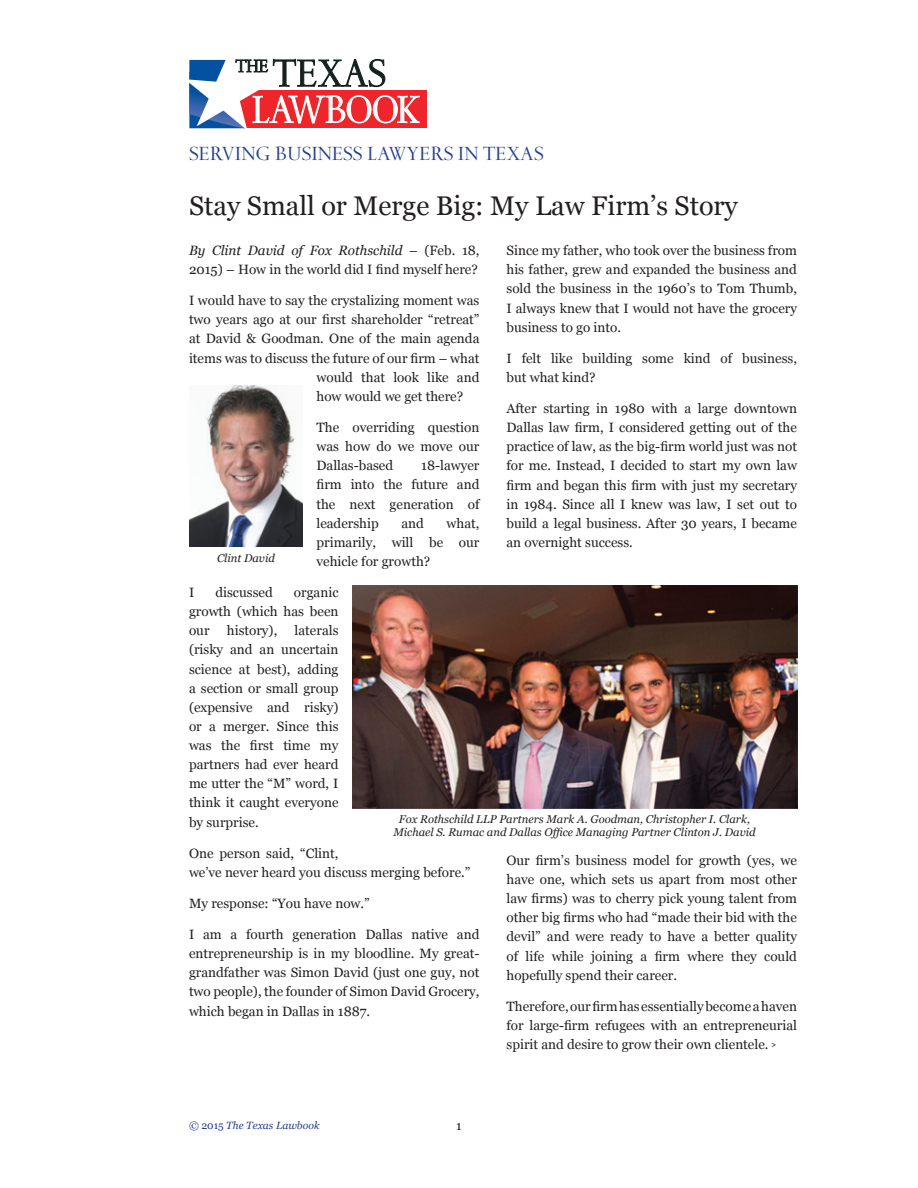
<style>
.page{position:relative;width:918px;height:1188px;background:#fff}
.page>*{position:absolute;margin:0;border:0;box-sizing:border-box;transform-origin:0 0}
.t1{font:27px "Georgia";color:#231f20}
.t2{font:22.5px "Spectrum MT Std";color:#253f8e}
.t3{font:13.5px/19.2px "Georgia";color:#231f20;text-align:justify}
.t4{font:12.75px "Georgia";color:#231f20}
.t5{font:italic 11.25px/12.8px "Georgia";color:#231f20;text-align:center}
.t6{font:italic 10.5px "Georgia";color:#253f8e}
.s1{font-style:italic}
.s2{font-weight:700;font-size:7.5px}
.s3{font-style:normal}
</style>
<div class="page">
<div style="left:232px;top:90px;width:195px;height:38px;background:#ee252b"></div>
<svg style="left:189px;top:58px;width:230px;height:71px"></svg>
<img style="left:189px;top:386px;width:114px;height:160px">
<img style="left:352px;top:585px;width:445px;height:223px">
<h2 class="t2" style="left:189px;top:142px;width:356px">SERVING BUSINESS LAWYERS IN TEXAS</h2>
<h1 class="t1" style="left:189px;top:186px;width:550px">Stay Small or Merge Big: My Law Firm’s Story</h1>
<p class="t3" style="left:189px;top:240px;width:292px"><span class="s1">By Clint David of Fox Rothschild</span> – (Feb. 18,<br>2015) – How in the world did I find myself here?</p>
<p class="t3" style="left:189px;top:290px;width:292px">I would have to say the crystalizing moment was</p>
<p class="t3" style="left:189px;top:310px;width:292px">two years ago at our first shareholder “retreat”</p>
<p class="t3" style="left:189px;top:329px;width:292px">at David &amp; Goodman. One of the main agenda</p>
<p class="t3" style="left:189px;top:348px;width:292px">items was to discuss the future of our firm – what</p>
<p class="t3" style="left:316px;top:367px;width:165px">would that look like and</p>
<p class="t3" style="left:316px;top:386px;width:148px">how would we get there?</p>
<p class="t3" style="left:316px;top:417px;width:165px">The overriding question was how do we move our Dallas-based</p>
<p class="t3" style="left:507px;top:240px;width:292px">Since my father, who took over the business from his father, grew and expanded the business and sold the business in the 1960’s to Tom Thumb, I always knew that I would not have the grocery business to go into.</p>
<p class="t3" style="left:507px;top:348px;width:292px">I felt like building some kind of business, but what kind?</p>
<p class="t3" style="left:507px;top:398px;width:292px">After starting in 1980 with a large downtown Dallas law firm, I considered getting out of the practice of law, as the big-firm world just was not for me. Instead, I decided to start my own law firm and began this firm with just my secretary in 1984. Since all I knew was law, I set out to build a legal business. After 30 years, I became an overnight success.</p>
<p class="t3" style="left:316px;top:455px;width:165px;text-indent:105px">18-lawyer firm into the future and the next generation of leadership</p>
<p class="t3" style="left:316px;top:513px;width:165px;text-indent:130px">what, primarily, will be our vehicle for growth?</p>
<p class="t3" style="left:401px;top:513px;width:24px">and</p>
<p class="t5" style="left:217px;top:551px;width:59px">Clint David</p>
<p class="t3" style="left:189px;top:582px;width:7px">I</p>
<p class="t3" style="left:215px;top:582px;width:59px">discussed</p>
<p class="t3" style="left:189px;top:582px;width:151px;text-indent:105px">organic growth (which has been our</p>
<p class="t3" style="left:189px;top:620px;width:151px;text-indent:106px">laterals (risky and an uncertain science at best), adding a section or small group (expensive and risky) or a merger. Since this was the first time my partners had ever heard me utter the “M” word, I think it caught everyone by surprise.</p>
<p class="t3" style="left:189px;top:843px;width:283px">One person said, “Clint,<br>we’ve never heard you discuss merging before.”</p>
<p class="t3" style="left:189px;top:893px;width:182px">My response: “You have now.”</p>
<p class="t3" style="left:189px;top:924px;width:292px">I am a fourth generation Dallas native and entrepreneurship is in my bloodline. My great&shy;grandfather was Simon David (just one guy, not two people), the founder of Simon David Grocery, which began in Dallas in 1887.</p>
<p class="t3" style="left:227px;top:620px;width:52px">history),</p>
<p class="t5" style="left:393px;top:813px;width:364px">Fox Rothschild LLP Partners Mark A. Goodman, Christopher I. Clark,<br>Michael S. Rumac and Dallas Office Managing Partner Clinton J. David</p>
<p class="t3" style="left:507px;top:850px;width:292px">Our firm’s business model for growth (yes, we have one, which sets us apart from most other law firms) was to cherry pick young talent from other big firms who had “made their bid with the devil” and were ready to have a better quality of life while joining a firm where they could hopefully spend their career.</p>
<p class="t3" style="left:507px;top:996px;width:292px">Therefore, our firm has essentially become a haven for large-firm refugees with an entrepreneurial spirit and desire to grow their own clientele. <span class="s2">&gt;</span></p>
<p class="t6" style="left:189px;top:1118px;width:132px"><span class="s3">© 2015</span> The Texas Lawbook</p>
<p class="t4" style="left:456px;top:1116px;width:7px">1</p>
</div>
